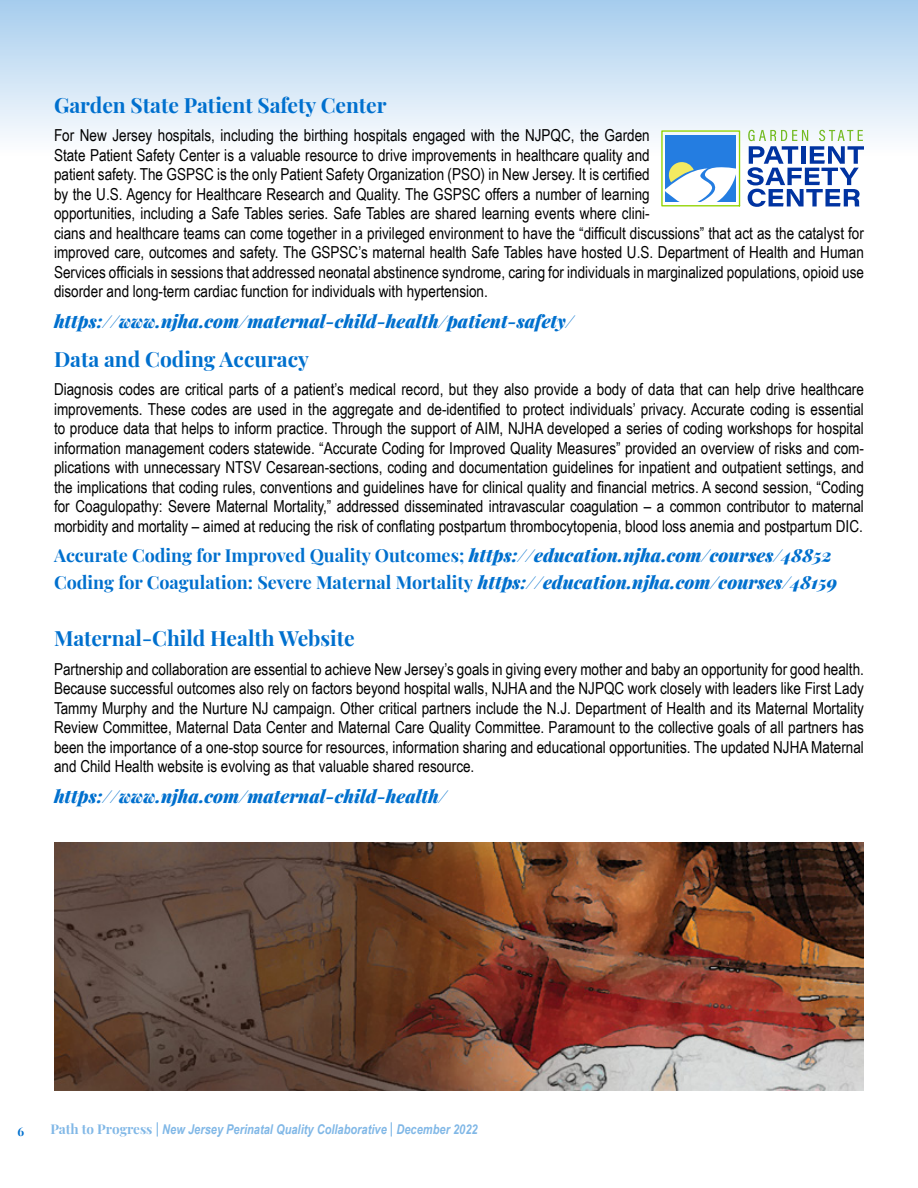
<style>
.page{position:relative;width:918px;height:1188px;background:#fff}
.page>*{position:absolute;margin:0;border:0;box-sizing:border-box;transform-origin:0 0}
.t1{font:700 21px "Playfair Display";color:#0070ce}
.t2{font:700 18px/27px "Playfair Display";color:#0070ce}
.t3{font:italic 900 18px "Playfair Display";color:#0070ce}
.t4{font:16.5px/19.5px "Arial Narrow";color:#000;text-align:justify}
.t5{font:italic 700 13.5px "Arial Narrow";color:#0070ce}
.t6{font:700 12px "Playfair Display";color:#0070ce}
.s1{font-weight:900;font-style:italic}
.s2{font-family:"Playfair Display";font-style:normal}
</style>
<div class="page">
<div style="left:0;top:0;width:918px;height:175px;background:linear-gradient(to bottom,#a7cdee,#fff)"></div>
<img style="left:54px;top:842px;width:810px;height:248px">
<svg style="left:661px;top:130px;width:79px;height:77px"></svg>
<svg style="left:747px;top:130px;width:117px;height:77px"></svg>
<p class="t1" style="left:54px;top:88px;width:334px">Garden State Patient Safety Center</p>
<p class="t4" style="left:54px;top:125px;width:811px;text-align:left">For New Jersey hospitals, including the birthing hospitals engaged with the NJPQC, the Garden<br>State Patient Safety Center is a valuable resource to drive improvements in healthcare quality and<br>patient safety. The GSPSC is the only Patient Safety Organization (PSO) in New Jersey. It is certified<br>by the U.S. Agency for Healthcare Research and Quality. The GSPSC offers a number of learning<br>opportunities, including a Safe Tables series. Safe Tables are shared learning events where clini-<br>cians and healthcare teams can come together in a privileged environment to have the “difficult discussions” that act as the catalyst for improved care, outcomes and safety. The GSPSC’s maternal health Safe Tables have hosted U.S. Department of Health and Human Services officials in sessions that addressed neonatal abstinence syndrome, caring for individuals in marginalized populations, opioid use disorder and long-term cardiac function for individuals with hypertension.</p>
<p class="t3" style="left:54px;top:306px;width:522px">https://www.njha.com/maternal-child-health/patient-safety/</p>
<p class="t1" style="left:54px;top:342px;width:257px">Data and Coding Accuracy</p>
<p class="t4" style="left:54px;top:379px;width:812px">Diagnosis codes are critical parts of a patient’s medical record, but they also provide a body of data that can help drive healthcare improvements. These codes are used in the aggregate and de-identified to protect individuals’ privacy. Accurate coding is essential to produce data that helps to inform practice. Through the support of AIM, NJHA developed a series of coding workshops for hospital information management coders statewide. “Accurate Coding for Improved Quality Measures” provided an overview of risks and com&shy;plications with unnecessary NTSV Cesarean-sections, coding and documentation guidelines for inpatient and outpatient settings, and the implications that coding rules, conventions and guidelines have for clinical quality and financial metrics. A second session, “Coding for Coagulopathy: Severe Maternal Mortality,” addressed disseminated intravascular coagulation – a common contributor to maternal morbidity and mortality – aimed at reducing the risk of conflating postpartum thrombocytopenia, blood loss anemia and postpartum DIC.</p>
<p class="t2" style="left:54px;top:541px;width:785px">Accurate Coding for Improved Quality Outcomes; <span class="s1">https://education.njha.com/courses/48852<br></span>Coding for Coagulation: Severe Maternal Mortality <span class="s1">https://education.njha.com/courses/48159</span></p>
<p class="t1" style="left:54px;top:622px;width:302px">Maternal-Child Health Website</p>
<p class="t4" style="left:54px;top:659px;width:812px">Partnership and collaboration are essential to achieve New Jersey’s goals in giving every mother and baby an opportunity for good health.<br>Because successful outcomes also rely on factors beyond hospital walls, NJHA and the NJPQC work closely with leaders like First Lady Tammy Murphy and the Nurture NJ campaign. Other critical partners include the N.J. Department of Health and its Maternal Mortality Review Committee, Maternal Data Center and Maternal Care Quality Committee. Paramount to the collective goals of all partners has been the importance of a one-stop source for resources, information sharing and educational opportunities. The updated NJHA Maternal and Child Health website is evolving as that valuable shared resource.</p>
<p class="t3" style="left:54px;top:781px;width:395px">https://www.njha.com/maternal-child-health/</p>
<p class="t6" style="left:17px;top:1122px;width:8px">6</p>
<p class="t5" style="left:50px;top:1119px;width:429px"><span class="s2">Path to Progress |</span> New Jersey Perinatal Quality Collaborative <span class="s2">|</span> December 2022</p>
</div>
